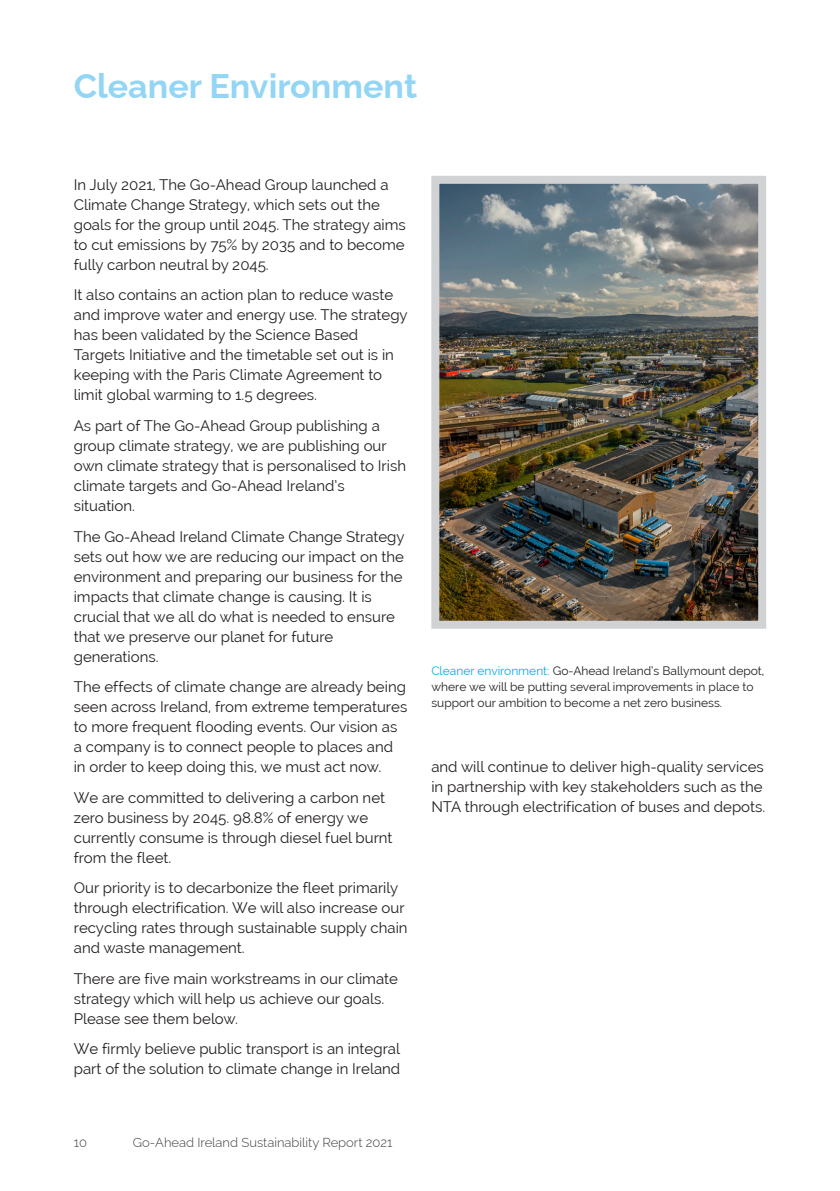
<style>
.page{position:relative;width:840px;height:1191px;background:#fff}
.page>*{position:absolute;margin:0;border:0;box-sizing:border-box;transform-origin:0 0}
.Page_heading{font:700 34px "Raleway";color:#93d5f5}
.Body_Text{font:15px/20px "Raleway";color:#231f20}
.t1{font:300 13px "Raleway";color:#3e3e3f}
.Small_Body_Text{font:12px/16px "Raleway";color:#231f20}
.s1{color:#00afea}
</style>
<div class="page">
<img style="left:440px;top:185px;width:316px;height:435px">
<div style="left:431px;top:176px;width:334px;height:453px;border:8px solid #d1d2d4"></div>
<p class="Page_heading" style="left:74px;top:59px;width:344px">Cleaner Environment</p>
<p class="Body_Text" style="left:74px;top:175px;width:333px">In July 2021, The Go-Ahead Group launched a Climate Change Strategy, which sets out the goals for the group until 2045. The strategy aims to cut emissions by 75% by 2035 and to become fully carbon neutral by 2045.</p>
<p class="Body_Text" style="left:74px;top:285px;width:335px">It also contains an action plan to reduce waste and improve water and energy use. The strategy has been validated by the Science Based Targets Initiative and the timetable set out is in keeping with the Paris Climate Agreement to limit global warming to 1.5 degrees.</p>
<p class="Body_Text" style="left:74px;top:416px;width:333px">As part of The Go-Ahead Group publishing a group climate strategy, we are publishing our own climate strategy that is personalised to Irish climate targets and Go-Ahead Ireland’s situation.</p>
<p class="Body_Text" style="left:74px;top:526px;width:332px">The Go-Ahead Ireland Climate Change Strategy sets out how we are reducing our impact on the environment and preparing our business for the impacts that climate change is causing. It is crucial that we all do what is needed to ensure that we preserve our planet for future generations.</p>
<p class="Body_Text" style="left:74px;top:677px;width:335px">The effects of climate change are already being seen across Ireland, from extreme temperatures to more frequent flooding events. Our vision as a company is to connect people to places and in order to keep doing this, we must act now.</p>
<p class="Body_Text" style="left:74px;top:787px;width:320px">We are committed to delivering a carbon net zero business by 2045. 98.8% of energy we currently consume is through diesel fuel burnt from the fleet.</p>
<p class="Body_Text" style="left:74px;top:878px;width:335px">Our priority is to decarbonize the fleet primarily through electrification. We will also increase our recycling rates through sustainable supply chain and waste management.</p>
<p class="Body_Text" style="left:74px;top:968px;width:325px">There are five main workstreams in our climate strategy which will help us achieve our goals.<br>Please see them below.</p>
<p class="Body_Text" style="left:74px;top:1039px;width:328px">We firmly believe public transport is an integral part of the solution to climate change in Ireland</p>
<p class="t1" style="left:74px;top:1131px;width:15px">10</p>
<p class="t1" style="left:133px;top:1131px;width:261px">Go-Ahead Ireland Sustainability Report 2021</p>
<p class="Small_Body_Text" style="left:431px;top:663px;width:334px"><span class="s1">Cleaner environment:</span> Go-Ahead Ireland’s Ballymount depot, where we will be putting several improvements in place to support our ambition to become a net zero business.</p>
<p class="Body_Text" style="left:431px;top:757px;width:335px">and will continue to deliver high-quality services in partnership with key stakeholders such as the<br>NTA through electrification of buses and depots.</p>
</div>
